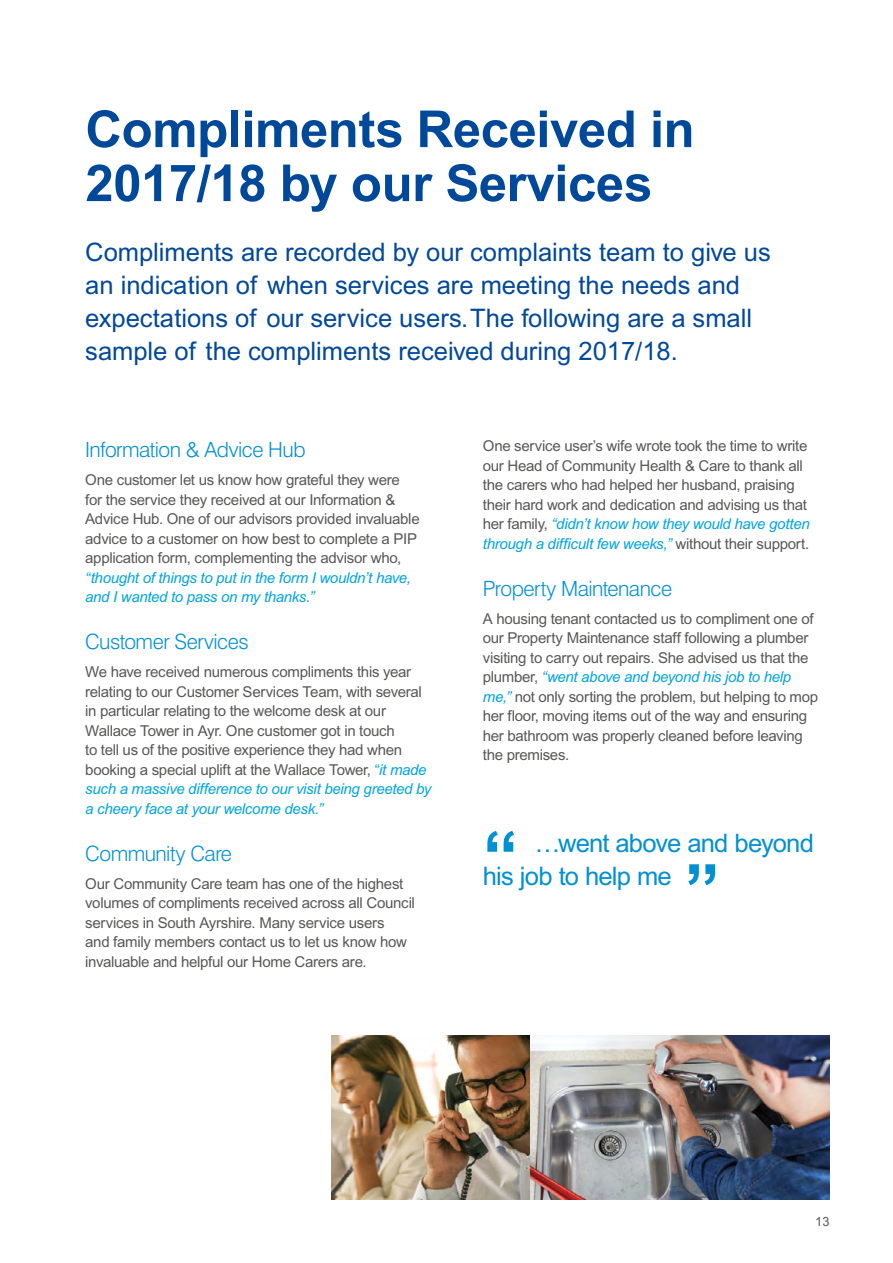
<style>
.page{position:relative;width:893px;height:1263px;background:#fff}
.page>*{position:absolute;margin:0;border:0;box-sizing:border-box;transform-origin:0 0}
.t1{font:700 70.5px "Arial";color:#0090d4}
.t2{font:700 51px/54px "Arial";letter-spacing:-.01em;color:#00489a}
.t3{font:25.5px/33px "Arial";color:#00489a}
.t4{font:25.5px/33px "Arial";letter-spacing:-.03em;color:#0090d4}
.t5{font:300 21px "Swiss 721 BT";letter-spacing:-.025em;color:#0090d4}
.t6{font:15px/19.5px "Arial";letter-spacing:-.02em;color:#575756}
.t7{font:italic 15px/19.5px "Arial MT Std";letter-spacing:-.02em;color:#00a4de}
.t8{font:12.75px "Arial";color:#575756}
.s1{color:#00a4de}
.s2{font-family:"Arial MT Std";font-style:italic;color:#00a4de}
.s3{font-family:"Arial";font-style:normal;color:#575756}
.s4{font-family:"Swiss 721 BT";font-style:normal;color:#575756}
</style>
<div class="page">
<img style="left:331px;top:1035px;width:498px;height:164px">
<h2 class="t2" style="left:85px;top:102px;width:611px">Compliments Received in<br>2017/18 by our Services</h2>
<h3 class="t3" style="left:85px;top:236px;width:687px">Compliments are recorded by our complaints team to give us an indication of when services are meeting the needs and expectations of our service users. The following are a small sample of the compliments received during 2017/18.</h3>
<h3 class="t5" style="left:85px;top:437px;width:222px">Information &amp; Advice Hub</h3>
<p class="t6" style="left:85px;top:471px;width:336px">One customer let us know how grateful they were for the service they received at our Information &amp; Advice Hub. One of our advisors provided invaluable advice to a customer on how best to complete a PIP application form, complementing the advisor who,</p>
<p class="t7" style="left:85px;top:568px;width:327px">“thought of things to put in the form I wouldn’t have, and I wanted to pass on my thanks.”</p>
<h3 class="t5" style="left:85px;top:629px;width:165px">Customer Services</h3>
<p class="t6" style="left:85px;top:662px;width:343px">We have received numerous compliments this year relating to our Customer Services Team, with several in particular relating to the welcome desk at our Wallace Tower in Ayr. One customer got in touch<br>to tell us of the positive experience they had when booking a special uplift at the Wallace Tower, <span class="s1">“</span><span class="s2">it made</span></p>
<p class="t7" style="left:85px;top:779px;width:348px">such a massive difference to our visit being greeted by a cheery face at your welcome desk.”</p>
<h3 class="t5" style="left:85px;top:840px;width:148px">Community Care</h3>
<p class="t6" style="left:85px;top:874px;width:331px">Our Community Care team has one of the highest volumes of compliments received across all Council services in South Ayrshire. Many service users<br>and family members contact us to let us know how invaluable and helpful our Home Carers are.</p>
<p class="t6" style="left:483px;top:437px;width:326px">One service user’s wife wrote took the time to write our Head of Community Health &amp; Care to thank all the carers who had helped her husband, praising their hard work and dedication and advising us that</p>
<p class="t7" style="left:483px;top:514px;width:328px"><span class="s3">her family</span><span class="s4">,</span> “didn’t know how they would have gotten through a difficult few weeks,” <span class="s3">without their support.</span></p>
<h3 class="t5" style="left:483px;top:575px;width:191px">Property Maintenance</h3>
<p class="t6" style="left:483px;top:609px;width:332px">A housing tenant contacted us to compliment one of our Property Maintenance staff following a plumber visiting to carry out repairs. She advised us that the</p>
<p class="t7" style="left:483px;top:667px;width:310px"><span class="s3">plumber,</span> “went above and beyond his job to help</p>
<p class="t6" style="left:483px;top:687px;width:337px"><span class="s2">me,”</span> not only sorting the problem, but helping to mop her floor, moving items out of the way and ensuring her bathroom was properly cleaned before leaving the premises.</p>
<h1 class="t1" style="left:483px;top:815px;width:37px">“</h1>
<h3 class="t4" style="left:483px;top:827px;width:333px;text-indent:52px">…went above and beyond his job to help me</h3>
<h1 class="t1" style="left:684px;top:848px;width:37px">”</h1>
<p class="t8" style="left:815px;top:1214px;width:16px">13</p>
</div>
